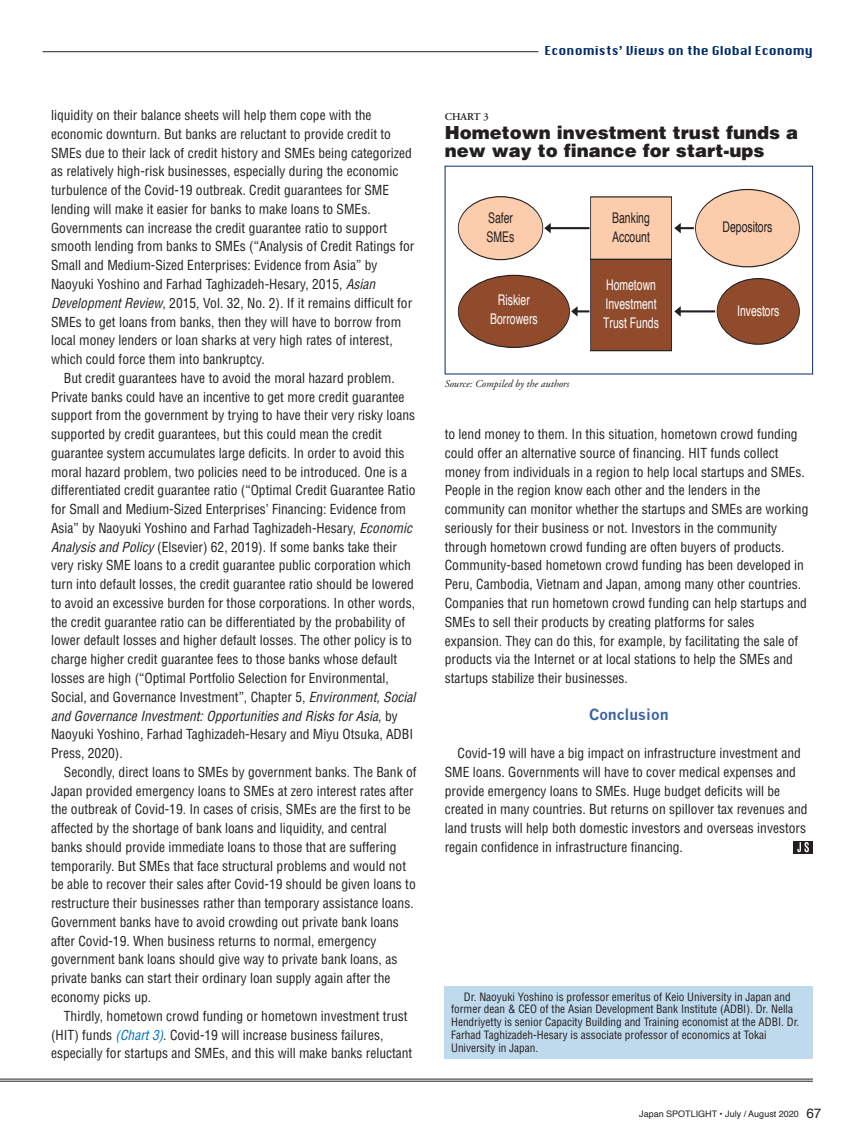
<style>
.page{position:relative;width:864px;height:1136px;background:#fff}
.page>*{position:absolute;margin:0;border:0;box-sizing:border-box;transform-origin:0 0}
.t1{font:900 18px/18px "Helvetica";color:#231f20}
.t2{font:700 15px "News Gothic";color:#3b61a4}
.t3{font:14.7px/18.9px "Helvetica";color:#fff;scale:.71 1}
.t4{font:14.7px/18.9px "Helvetica";color:#231f20;scale:.71 1}
.t5{font:condensed 13.5px/18.8px "Helvetica";color:#231f20}
.t6{font:12px "Silom";color:#052d6f}
.t7{font:condensed 11.25px/12.8px "Helvetica";color:#231f20}
.t8{font:italic 10.5px "Adobe Garamond";color:#231f20}
.t9{font:600 10.5px "Adobe Garamond";color:#231f20}
.t10{font:9px "Helvetica";color:#231f20}
.s1{font-style:italic}
.s2{font-style:italic;color:#0072bc}
.s3{font-size:13.5px}
</style>
<div class="page">
<hr style="left:43px;top:51px;width:495px;height:1px;background:#231f20">
<hr style="left:0;top:1078px;width:812px;height:1px;background:#231f20">
<hr style="left:0;top:1080px;width:812px;height:1px;background:#231f20">
<svg style="left:793px;top:841px;width:19px;height:12px"></svg>
<svg style="left:796px;top:841px;width:12px;height:11px"></svg>
<div style="left:444px;top:985px;width:368px;height:73px;background:#c0daed"></div>
<div style="left:458px;top:197px;width:84px;height:62px;background:#fccdad;border-radius:50%"></div>
<div style="left:457px;top:196px;width:86px;height:64px;border:1px solid #231f20;border-radius:50%"></div>
<div style="left:716px;top:278px;width:83px;height:66px;background:#904b2d;border-radius:50%"></div>
<div style="left:716px;top:278px;width:83px;height:66px;border:1px solid #231f20;border-radius:50%"></div>
<div style="left:695px;top:189px;width:104px;height:78px;background:#fccdad;border-radius:50%"></div>
<div style="left:458px;top:275px;width:111px;height:72px;background:#904b2d;border-radius:50%"></div>
<div style="left:590px;top:197px;width:81px;height:62px;background:#fccdad"></div>
<div style="left:590px;top:259px;width:81px;height:91px;background:#904b2d"></div>
<div style="left:590px;top:259px;width:81px;height:92px;border:1px solid #231f20"></div>
<hr style="left:549px;top:227px;width:40px;height:2px;background:#231f20">
<svg style="left:544px;top:223px;width:6px;height:10px"></svg>
<svg style="left:674px;top:223px;width:19px;height:10px"></svg>
<svg style="left:571px;top:306px;width:18px;height:10px"></svg>
<hr style="left:679px;top:310px;width:35px;height:2px;background:#231f20">
<svg style="left:674px;top:307px;width:6px;height:9px"></svg>
<p class="t5" style="left:51px;top:106px;width:364px">liquidity on their balance sheets will help them cope with the economic downturn. But banks are reluctant to provide credit to SMEs due to their lack of credit history and SMEs being categorized as relatively high-risk businesses, especially during the economic turbulence of the Covid-19 outbreak. Credit guarantees for SME lending will make it easier for banks to make loans to SMEs.<br>Governments can increase the credit guarantee ratio to support smooth lending from banks to SMEs (“Analysis of Credit Ratings for Small and Medium-Sized Enterprises: Evidence from Asia” by Naoyuki Yoshino and Farhad Taghizadeh-Hesary, 2015, <span class="s1">Asian Development Review</span>, 2015, Vol. 32, No. 2). If it remains difficult for SMEs to get loans from banks, then they will have to borrow from local money lenders or loan sharks at very high rates of interest, which could force them into bankruptcy.</p>
<p class="t5" style="left:51px;top:368px;width:366px;text-indent:13px">But credit guarantees have to avoid the moral hazard problem.<br>Private banks could have an incentive to get more credit guarantee support from the government by trying to have their very risky loans supported by credit guarantees, but this could mean the credit guarantee system accumulates large deficits. In order to avoid this moral hazard problem, two policies need to be introduced. One is a differentiated credit guarantee ratio (“Optimal Credit Guarantee Ratio for Small and Medium-Sized Enterprises’ Financing: Evidence from Asia” by Naoyuki Yoshino and Farhad Taghizadeh-Hesary, <span class="s1">Economic Analysis and Policy</span> (Elsevier) 62, 2019). If some banks take their very risky SME loans to a credit guarantee public corporation which turn into default losses, the credit guarantee ratio should be lowered to avoid an excessive burden for those corporations. In other words, the credit guarantee ratio can be differentiated by the probability of lower default losses and higher default losses. The other policy is to charge higher credit guarantee fees to those banks whose default losses are high (“Optimal Portfolio Selection for Environmental, Social, and Governance Investment”, Chapter 5, <span class="s1">Environment, Social and Governance Investment: Opportunities and Risks for Asia</span>, by Naoyuki Yoshino, Farhad Taghizadeh-Hesary and Miyu Otsuka, ADBI Press, 2020).</p>
<p class="t5" style="left:51px;top:762px;width:367px;text-indent:13px">Secondly, direct loans to SMEs by government banks. The Bank of Japan provided emergency loans to SMEs at zero interest rates after the outbreak of Covid-19. In cases of crisis, SMEs are the first to be affected by the shortage of bank loans and liquidity, and central banks should provide immediate loans to those that are suffering temporarily. But SMEs that face structural problems and would not be able to recover their sales after Covid-19 should be given loans to restructure their businesses rather than temporary assistance loans.<br>Government banks have to avoid crowding out private bank loans after Covid-19. When business returns to normal, emergency government bank loans should give way to private bank loans, as private banks can start their ordinary loan supply again after the economy picks up.</p>
<p class="t5" style="left:51px;top:1006px;width:362px;text-indent:13px">Thirdly, hometown crowd funding or hometown investment trust (HIT) funds <span class="s2">(Chart 3)</span>. Covid-19 will increase business failures, especially for startups and SMEs, and this will make banks reluctant</p>
<p class="t6" style="left:544px;top:44px;width:270px">Economists’ Views on the Global Economy</p>
<p class="t9" style="left:444px;top:111px;width:45px">CHART 3</p>
<h1 class="t1" style="left:444px;top:123px;width:354px">Hometown investment trust funds a new way to finance for start-ups</h1>
<p class="t4" style="left:486px;top:209px;width:41px">Safer<br>SMEs</p>
<p class="t4" style="left:612px;top:209px;width:55px">Banking<br>Account</p>
<p class="t3" style="left:603px;top:276px;width:80px">Hometown<br>Investment<br>Trust Funds</p>
<p class="t4" style="left:722px;top:218px;width:72px">Depositors</p>
<p class="t3" style="left:490px;top:291px;width:68px;text-align:center">Riskier<br>Borrowers</p>
<p class="t3" style="left:736px;top:301px;width:61px">Investors</p>
<p class="t8" style="left:444px;top:378px;width:126px">Source: Compiled by the authors</p>
<p class="t5" style="left:444px;top:424px;width:365px">to lend money to them. In this situation, hometown crowd funding could offer an alternative source of financing. HIT funds collect money from individuals in a region to help local startups and SMEs.<br>People in the region know each other and the lenders in the community can monitor whether the startups and SMEs are working seriously for their business or not. Investors in the community through hometown crowd funding are often buyers of products.<br>Community-based hometown crowd funding has been developed in Peru, Cambodia, Vietnam and Japan, among many other countries.<br>Companies that run hometown crowd funding can help startups and SMEs to sell their products by creating platforms for sales expansion. They can do this, for example, by facilitating the sale of products via the Internet or at local stations to help the SMEs and startups stabilize their businesses.</p>
<p class="t2" style="left:588px;top:705px;width:81px">Conclusion</p>
<p class="t5" style="left:444px;top:743px;width:364px;text-indent:13px">Covid-19 will have a big impact on infrastructure investment and SME loans. Governments will have to cover medical expenses and provide emergency loans to SMEs. Huge budget deficits will be created in many countries. But returns on spillover tax revenues and land trusts will help both domestic investors and overseas investors regain confidence in infrastructure financing.</p>
<p class="t7" style="left:451px;top:990px;width:349px;text-indent:13px">Dr. Naoyuki Yoshino is professor emeritus of Keio University in Japan and former dean &amp; CEO of the Asian Development Bank Institute (ADBI). Dr. Nella Hendriyetty is senior Capacity Building and Training economist at the ADBI. Dr.<br>Farhad Taghizadeh-Hesary is associate professor of economics at Tokai University in Japan.</p>
<p class="t10" style="left:639px;top:1106px;width:184px">Japan SPOTLIGHT • July / August 2020 <span class="s3">67</span></p>
</div>
